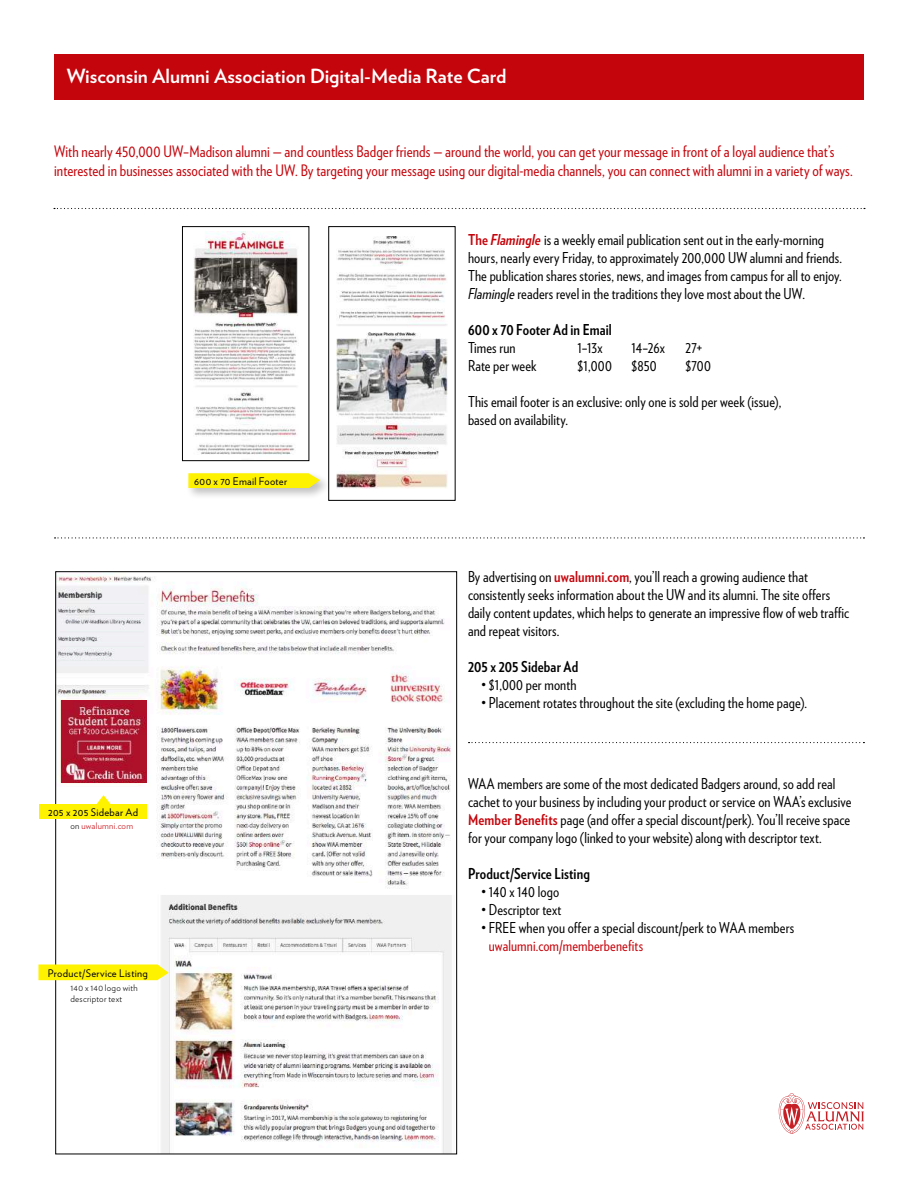
<style>
.page{position:relative;width:918px;height:1188px;background:#fff}
.page>*{position:absolute;margin:0;border:0;box-sizing:border-box;transform-origin:0 0}
.t1{font:700 19.5px "Verlag";color:#fff}
.t2{font:15.75px/18.9px "Verlag Condensed";letter-spacing:.005em;color:#c5050c}
.t3{font:15px/18px "Verlag Condensed";letter-spacing:.01em;color:#000}
.t4{font:700 15px "Verlag Condensed";letter-spacing:.01em;color:#000}
.t5{font:15px "Verlag Condensed";letter-spacing:.01em;color:#c5050c}
.t6{font:10.5px "Verlag";letter-spacing:.025em;color:#000}
.t7{font:300 9px/10.8px "Verlag";letter-spacing:.025em;color:#000}
.t8{font:300 9px "Verlag";letter-spacing:.03em;color:#c5050c}
.s1{color:#000}
.s2{font-weight:700;color:#c5050c}
.s3{font-weight:700;font-style:italic;color:#c5050c}
.s4{font-style:italic}
</style>
<div class="page">
<img style="left:58px;top:575px;width:394px;height:577px">
<img style="left:61px;top:700px;width:86px;height:83px">
<div style="left:54px;top:54px;width:810px;height:46px;background:#c5050c"></div>
<svg style="left:54px;top:208px;width:811px;height:1px"></svg>
<svg style="left:55px;top:537px;width:809px;height:1px"></svg>
<svg style="left:469px;top:742px;width:395px;height:1px"></svg>
<img style="left:193px;top:232px;width:105px;height:223px">
<div style="left:182px;top:226px;width:127px;height:235px;border:1px solid #000"></div>
<img style="left:336px;top:236px;width:111px;height:252px">
<div style="left:329px;top:226px;width:126px;height:275px;border:1px solid #000"></div>
<div style="left:186px;top:470px;width:145px;height:30px;background:#000;opacity:.25"></div>
<svg style="left:188px;top:473px;width:132px;height:15px;background:#fdf10e"></svg>
<div style="left:70px;top:984px;width:73px;height:18px;background:#fff"></div>
<svg style="left:38px;top:964px;width:131px;height:16px;background:#fef213"></svg>
<div style="left:39px;top:805px;width:108px;height:14px;background:#fff200"></div>
<svg style="left:96px;top:795px;width:15px;height:10px"></svg>
<div style="left:70px;top:822px;width:63px;height:7px;background:#fff"></div>
<svg style="left:779px;top:1093px;width:85px;height:41px"></svg>
<h1 class="t1" style="left:67px;top:61px;width:441px">Wisconsin Alumni Association Digital-Media Rate Card</h1>
<p class="t2" style="left:54px;top:142px;width:800px">With nearly 450,000 UW–Madison alumni — and countless Badger friends — around the world, you can get your message in front of a loyal audience that’s interested in businesses associated with the UW. By targeting your message using our digital-media channels, you can connect with alumni in a variety of ways.</p>
<p class="t6" style="left:194px;top:474px;width:94px">600 x 70 Email Footer</p>
<p class="t6" style="left:48px;top:805px;width:92px">205 x 205 Sidebar Ad</p>
<p class="t8" style="left:70px;top:819px;width:64px"><span class="s1">on</span> uwalumni.com</p>
<p class="t6" style="left:48px;top:965px;width:101px">Product/Service Listing</p>
<p class="t7" style="left:70px;top:982px;width:69px">140 x 140 logo with descriptor text</p>
<p class="t3" style="left:468px;top:230px;width:376px"><span class="s2">The</span> <span class="s3">Flamingle</span> is a weekly email publication sent out in the early-morning hours, nearly every Friday, to approximately 200,000 UW alumni and friends.<br>The publication shares stories, news, and images from campus for all to enjoy.<br><span class="s4">Flamingle</span> readers revel in the traditions they love most about the UW.</p>
<p class="t4" style="left:468px;top:318px;width:145px">600 x 70 Footer Ad in Email</p>
<p class="t3" style="left:468px;top:338px;width:49px">Times run</p>
<p class="t3" style="left:578px;top:338px;width:26px">1–13x</p>
<p class="t3" style="left:632px;top:338px;width:35px">14–26x</p>
<p class="t3" style="left:686px;top:338px;width:18px">27+</p>
<p class="t3" style="left:468px;top:356px;width:70px">Rate per week</p>
<p class="t3" style="left:578px;top:356px;width:36px">$1,000</p>
<p class="t3" style="left:632px;top:356px;width:27px">$850</p>
<p class="t3" style="left:686px;top:356px;width:27px">$700</p>
<p class="t3" style="left:468px;top:392px;width:315px">This email footer is an exclusive: only one is sold per week (issue), based on availability.</p>
<p class="t3" style="left:468px;top:567px;width:383px">By advertising on <span class="s2">uwalumni.com</span>, you’ll reach a growing audience that consistently seeks information about the UW and its alumni. The site offers daily content updates, which helps to generate an impressive flow of web traffic and repeat visitors.</p>
<p class="t4" style="left:468px;top:655px;width:112px">205 x 205 Sidebar Ad</p>
<p class="t3" style="left:482px;top:675px;width:96px">• $1,000 per month</p>
<p class="t3" style="left:482px;top:693px;width:327px">• Placement rotates throughout the site (excluding the home page).</p>
<p class="t3" style="left:468px;top:774px;width:385px">WAA members are some of the most dedicated Badgers around, so add real cachet to your business by including your product or service on WAA’s exclusive <span class="s2">Member Benefits</span> page (and offer a special discount/perk). You’ll receive space for your company logo (linked to your website) along with descriptor text.</p>
<p class="t4" style="left:468px;top:862px;width:123px">Product/Service Listing</p>
<p class="t3" style="left:482px;top:882px;width:79px">• 140 x 140 logo</p>
<p class="t3" style="left:482px;top:900px;width:81px">• Descriptor text</p>
<p class="t3" style="left:482px;top:918px;width:314px">• FREE when you offer a special discount/perk to WAA members</p>
<p class="t5" style="left:489px;top:935px;width:156px">uwalumni.com/memberbenefits</p>
</div>
